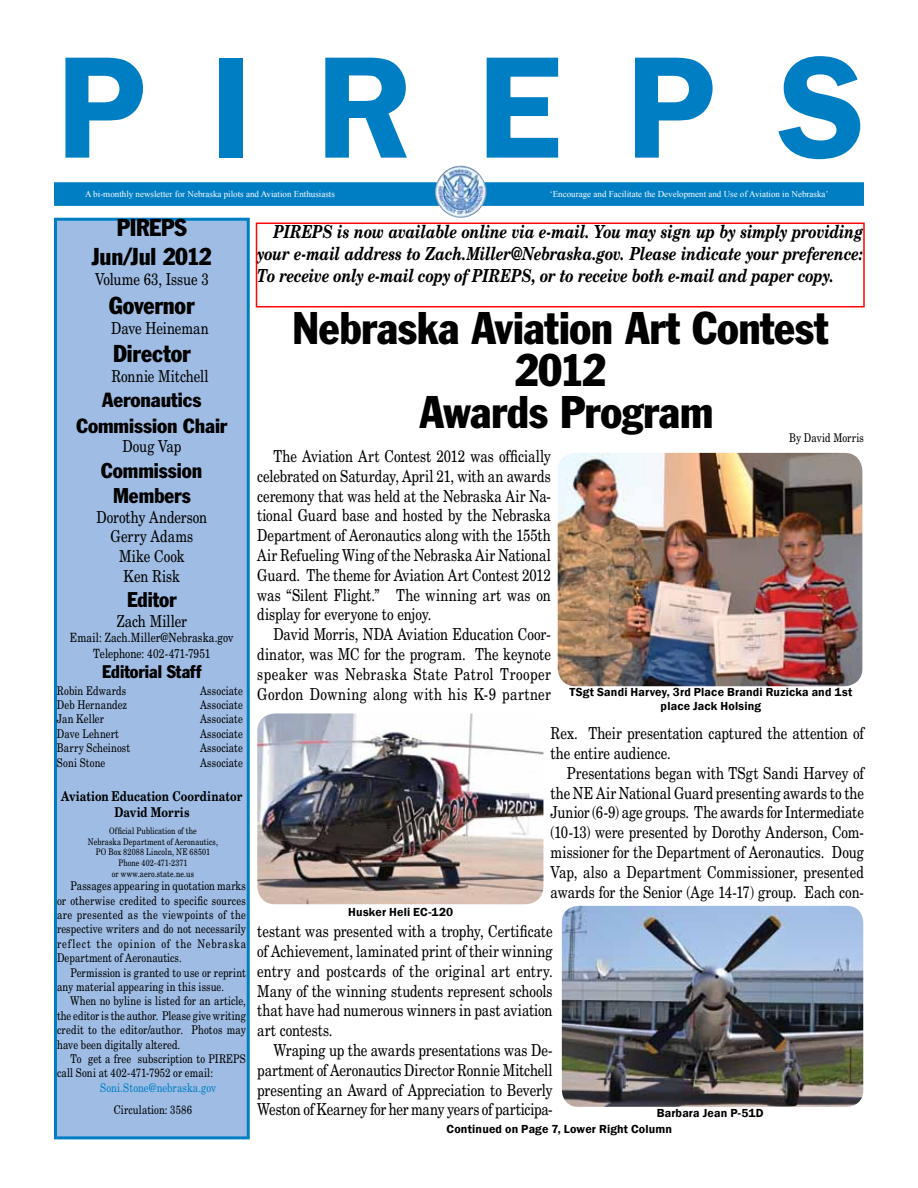
<style>
.page{position:relative;width:918px;height:1188px;background:#fff}
.page>*{position:absolute;margin:0;border:0;box-sizing:border-box;transform-origin:0 0}
.t1{font:600 150px "Franklin Gothic";letter-spacing:.42em;color:#007ec4}
.t2{font:condensed 45px/42px "Franklin Gothic";letter-spacing:-.01em;color:#000;text-align:center}
.t3{font:condensed 24px/28.8px "Franklin Gothic";letter-spacing:-.005em;color:#000;text-align:center}
.t4{font:condensed 21px/25.2px "Franklin Gothic";letter-spacing:-.005em;color:#000;text-align:center}
.t5{font:condensed 20.1px/25.2px "Franklin Gothic";letter-spacing:-.005em;color:#000;text-align:center;scale:1.04 1}
.t6{font:italic 700 18px/21.6px "New Century Schlbk";letter-spacing:-.015em;color:#000;text-align:justify;scale:.8 1}
.t7{font:condensed 18px "Franklin Gothic";letter-spacing:-.005em;color:#000}
.t8{font:16.5px/19.8px "New Century Schlbk";color:#000;text-align:justify;scale:.8 1}
.t9{font:700 13.5px/16.2px "New Century Schlbk";letter-spacing:.005em;color:#000;text-align:center;scale:.8 1}
.t10{font:12.75px/15.3px "New Century Schlbk";letter-spacing:.005em;color:#000;text-align:center;scale:.8 1}
.t11{font:12px/14.4px "New Century Schlbk";letter-spacing:.015em;color:#000;scale:.8 1}
.t12{font:600 12px/14.4px "Franklin Gothic";letter-spacing:.015em;color:#000;text-align:center}
.t13{font:12px "New Century Schlbk";letter-spacing:.01em;color:#007ec4;scale:.8 1}
.t14{font:9px "Times New Roman";color:#fff}
.t15{font:9px/10.8px "New Century Schlbk";letter-spacing:.02em;color:#000;text-align:center;scale:.8 1}
</style>
<div class="page">
<div style="left:54px;top:218px;width:196px;height:921px;background:#9fbde4;border:3px solid #007ec4"></div>
<div style="left:54px;top:182px;width:810px;height:24px;background:#007ec4;border:2px solid #007ec4"></div>
<img style="left:451px;top:165px;width:20px;height:3px">
<div style="left:256px;top:223px;width:609px;height:84px;border:2px solid #ff0406"></div>
<img style="left:562px;top:906px;width:301px;height:201px">
<img style="left:257px;top:713px;width:286px;height:191px">
<img style="left:558px;top:453px;width:304px;height:233px">
<h1 class="t1" style="left:56px;top:15px;width:812px">PIREPS</h1>
<p class="t14" style="left:85px;top:188px;width:251px">A bi-monthly newsletter for Nebraska pilots and Aviation Enthusiasts</p>
<p class="t14" style="left:550px;top:188px;width:280px">‘Encourage and Facilitate the Development and Use of Aviation in Nebraska’</p>
<p class="t6" style="left:257px;top:221px;width:759px;text-indent:16px">PIREPS is now available online via e-mail. You may sign up by simply providing your e-mail address to Zach.Miller@Nebraska.gov. Please indicate your preference:<br>To receive only e-mail copy of PIREPS, or to receive both e-mail and paper copy.</p>
<h3 class="t3" style="left:92px;top:213px;width:121px">PIREPS<br>Jun/Jul 2012</h3>
<p class="t8" style="left:95px;top:269px;width:144px">Volume 63, Issue 3</p>
<h3 class="t3" style="left:109px;top:290px;width:87px">Governor</h3>
<p class="t8" style="left:111px;top:318px;width:124px">Dave Heineman</p>
<h3 class="t3" style="left:113px;top:339px;width:79px">Director</h3>
<p class="t8" style="left:111px;top:366px;width:123px">Ronnie Mitchell</p>
<p class="t5" style="left:76px;top:387px;width:147px">Aeronautics<br>Commission Chair</p>
<p class="t8" style="left:122px;top:437px;width:75px">Doug Vap</p>
<p class="t4" style="left:101px;top:457px;width:103px">Commission<br>Members</p>
<p class="t8" style="left:96px;top:507px;width:140px;text-align:center">Dorothy Anderson<br>Gerry Adams<br>Mike Cook<br>Ken Risk</p>
<p class="t4" style="left:127px;top:587px;width:51px">Editor</p>
<p class="t8" style="left:117px;top:611px;width:90px">Zach Miller</p>
<p class="t10" style="left:70px;top:630px;width:206px">Email: Zach.Miller@Nebraska.gov<br>Telephone: 402-471-7951</p>
<h2 class="t2" style="left:293px;top:306px;width:538px">Nebraska Aviation Art Contest<br>2012<br>Awards Program</h2>
<p class="t11" style="left:789px;top:431px;width:95px">By David Morris</p>
<p class="t8" style="left:257px;top:446px;width:369px;text-indent:16px">The Aviation Art Contest 2012 was officially celebrated on Saturday, April 21, with an awards ceremony that was held at the Nebraska Air Na&shy;tional Guard base and hosted by the Nebraska Department of Aeronautics along with the 155th Air Refueling Wing of the Nebraska Air National Guard. The theme for Aviation Art Contest 2012 was “Silent Flight.” The winning art was on display for everyone to enjoy.</p>
<p class="t8" style="left:257px;top:624px;width:369px;text-indent:16px">David Morris, NDA Aviation Education Coor&shy;dinator, was MC for the program. The keynote speaker was Nebraska State Patrol Trooper Gordon Downing along with his K-9 partner</p>
<p class="t8" style="left:551px;top:723px;width:393px">Rex. Their presentation captured the attention of the entire audience.</p>
<p class="t8" style="left:551px;top:763px;width:393px;text-indent:16px">Presentations began with TSgt Sandi Harvey of the NE Air National Guard presenting awards to the Junior (6-9) age groups. The awards for Intermediate (10-13) were presented by Dorothy Anderson, Com&shy;missioner for the Department of Aeronautics. Doug Vap, also a Department Commissioner, presented awards for the Senior (Age 14-17) group. Each con-</p>
<p class="t8" style="left:257px;top:921px;width:371px">testant was presented with a trophy, Certificate of Achievement, laminated print of their winning entry and postcards of the original art entry.<br>Many of the winning students represent schools that have had numerous winners in past aviation art contests.</p>
<p class="t8" style="left:257px;top:1040px;width:371px;text-indent:16px">Wraping up the awards presentations was De&shy;partment of Aeronautics Director Ronnie Mitchell presenting an Award of Appreciation to Beverly Weston of Kearney for her many years of participa-</p>
<p class="t7" style="left:102px;top:661px;width:101px">Editorial Staff</p>
<p class="t11" style="left:57px;top:683px;width:93px">Robin Edwards<br>Deb Hernandez<br>Jan Keller<br>Dave Lehnert<br>Barry Scheinost<br>Soni Stone</p>
<p class="t11" style="left:200px;top:683px;width:55px;text-align:justify">Associate Associate Associate Associate Associate Associate</p>
<p class="t12" style="left:569px;top:685px;width:284px">TSgt Sandi Harvey, 3rd Place Brandi Ruzicka and 1st place Jack Holsing</p>
<p class="t9" style="left:61px;top:788px;width:228px">Aviation Education Coordinator<br>David Morris</p>
<p class="t15" style="left:88px;top:825px;width:164px">Official Publication of the<br>Nebraska Department of Aeronautics,<br>PO Box 82088 Lincoln, NE 68501<br>Phone 402-471-2371<br>or www.aero.state.ne.us</p>
<p class="t11" style="left:57px;top:879px;width:238px;text-align:justify;text-indent:13px">Passages appearing in quotation marks or otherwise credited to specific sources are presented as the viewpoints of the respective writers and do not necessarily reflect the opinion of the Nebraska Department of Aeronautics.</p>
<p class="t11" style="left:57px;top:965px;width:238px;text-indent:13px">Permission is granted to use or reprint any material appearing in this issue.</p>
<p class="t11" style="left:57px;top:994px;width:238px;text-align:justify;text-indent:13px">When no byline is listed for an article, the editor is the author. Please give writing credit to the editor/author. Photos may have been digitally altered.</p>
<p class="t11" style="left:57px;top:1052px;width:238px;text-indent:13px">To get a free subscription to PIREPS call Soni at 402-471-7952 or email:</p>
<p class="t13" style="left:100px;top:1080px;width:147px">Soni.Stone@nebraska.gov</p>
<p class="t11" style="left:114px;top:1103px;width:100px">Circulation: 3586</p>
<p class="t12" style="left:348px;top:905px;width:106px">Husker Heli EC-120</p>
<p class="t12" style="left:657px;top:1106px;width:108px">Barbara Jean P-51D</p>
<p class="t12" style="left:447px;top:1122px;width:227px">Continued on Page 7, Lower Right Column</p>
</div>
